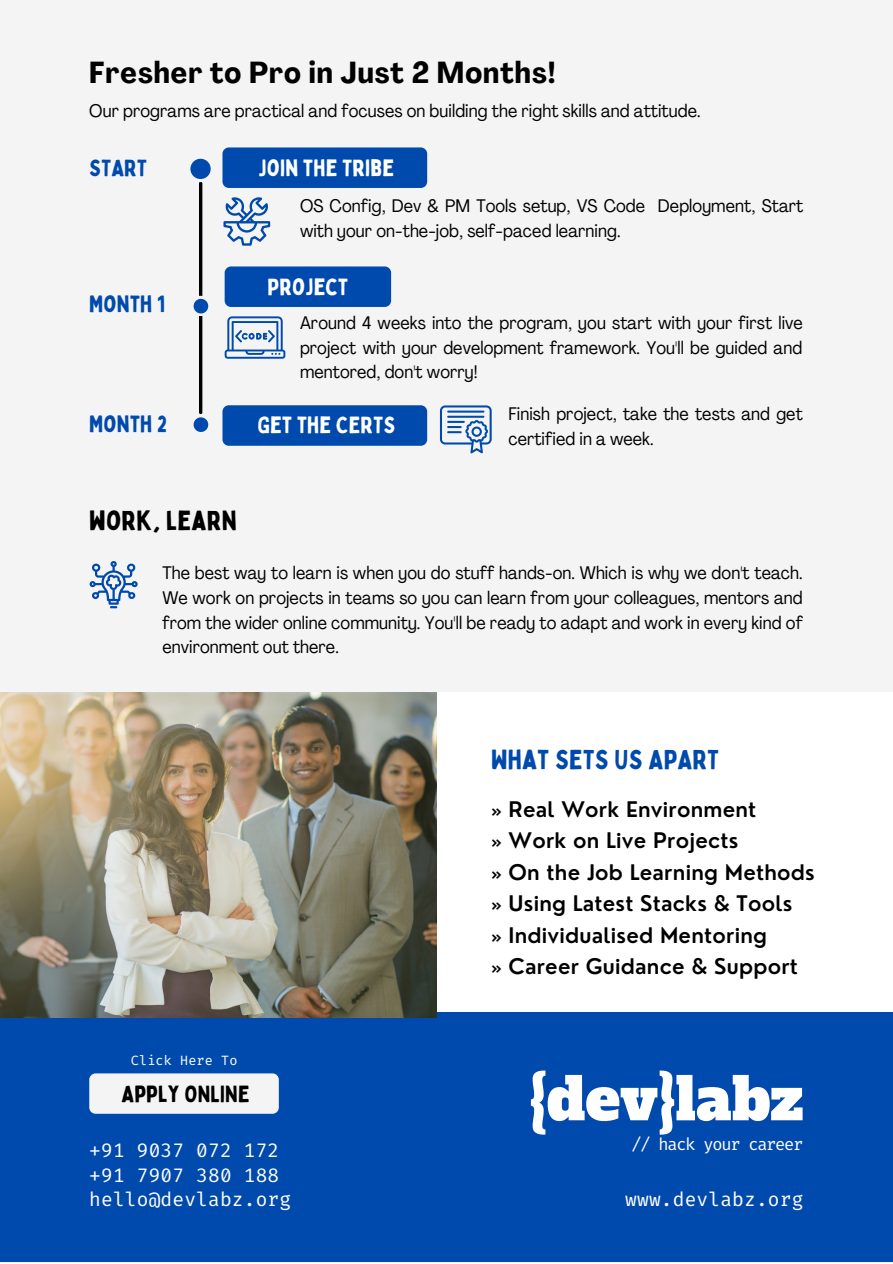
<style>
.page{position:relative;width:893px;height:1264px;background:#fff}
.page>*{position:absolute;margin:0;border:0;box-sizing:border-box;transform-origin:0 0}
.t1{font:58.2px "Alfa Slab One";color:#fff}
.t2{font:700 condensed 30px "Agrandir";letter-spacing:.035em;color:#000}
.t3{font:27px "Bobby Jones";letter-spacing:.01em;color:#004aad}
.t4{font:27px "Bobby Jones";letter-spacing:.01em;color:#000}
.t5{font:23.1px "Bobby Jones";letter-spacing:.01em;color:#fff}
.t6{font:23.1px "Bobby Jones";letter-spacing:.01em;color:#004aad}
.t7{font:22.95px "Bobby Jones";letter-spacing:.01em;color:#000}
.t8{font:600 21px/31.5px "Nourd";letter-spacing:.01em;color:#000}
.t9{font:19.5px/24.8px "Fira Code";letter-spacing:.01em;color:#fff}
.t10{font:condensed 18px/24.8px "Agrandir";letter-spacing:.005em;color:#000}
.t11{font:16.95px "Fira Code";letter-spacing:-.07em;color:#fff}
.t12{font:13.5px "Fira Code";letter-spacing:.01em;color:#fff}
</style>
<div class="page">
<div style="left:0;top:0;width:892px;height:1262px;background:#f4f4f4"></div>
<div style="left:0;top:1012px;width:892px;height:250px;background:#004aad"></div>
<hr style="left:199px;top:183px;width:3px;height:229px;background:#000">
<svg style="left:190px;top:158px;width:21px;height:21px"></svg>
<svg style="left:193px;top:414px;width:16px;height:18px"></svg>
<div style="left:225px;top:266px;width:166px;height:41px;background:#004aad;border-radius:6px"></div>
<svg style="left:223px;top:197px;width:47px;height:48px"></svg>
<svg style="left:440px;top:405px;width:51px;height:48px"></svg>
<div style="left:222px;top:147px;width:205px;height:41px;background:#004aad;border-radius:6px"></div>
<div style="left:222px;top:405px;width:205px;height:41px;background:#004aad;border-radius:6px"></div>
<svg style="left:193px;top:296px;width:16px;height:20px"></svg>
<svg style="left:225px;top:316px;width:60px;height:43px"></svg>
<svg style="left:89px;top:561px;width:49px;height:47px"></svg>
<div style="left:89px;top:1073px;width:190px;height:40px;background:#f4f4f4;border-radius:6px"></div>
<div style="left:0;top:692px;width:892px;height:319px;background:#fff"></div>
<img style="left:0;top:692px;width:436px;height:325px">
<h2 class="t2" style="left:89px;top:60px;width:468px">Fresher to Pro in Just 2 Months!</h2>
<p class="t10" style="left:89px;top:100px;width:612px">Our programs are practical and focuses on building the right skills and attitude.</p>
<p class="t6" style="left:89px;top:153px;width:59px">START</p>
<p class="t6" style="left:89px;top:289px;width:77px">MONTH 1</p>
<p class="t6" style="left:89px;top:410px;width:79px">MONTH 2</p>
<p class="t5" style="left:258px;top:153px;width:137px">JOIN THE TRIBE</p>
<p class="t10" style="left:300px;top:195px;width:505px">OS Config, Dev &amp; PM Tools setup, VS Code Deployment, Start with your on-the-job, self-paced learning.</p>
<p class="t5" style="left:267px;top:272px;width:82px">PROJECT</p>
<p class="t10" style="left:300px;top:312px;width:504px;text-align:justify">Around 4 weeks into the program, you start with your first live project with your development framework. You'll be guided and mentored, don't worry!</p>
<p class="t5" style="left:257px;top:411px;width:139px">GET THE CERTS</p>
<p class="t10" style="left:508px;top:403px;width:296px">Finish project, take the tests and get certified in a week.</p>
<h3 class="t4" style="left:89px;top:503px;width:149px">WORK, LEARN</h3>
<p class="t10" style="left:162px;top:562px;width:642px;text-align:justify">The best way to learn is when you do stuff hands-on. Which is why we don't teach.<br>We work on projects in teams so you can learn from your colleagues, mentors and from the wider online community. You'll be ready to adapt and work in every kind of environment out there.</p>
<h3 class="t3" style="left:491px;top:742px;width:229px">WHAT SETS US APART</h3>
<p class="t12" style="left:131px;top:1051px;width:108px">Click Here To</p>
<p class="t7" style="left:121px;top:1079px;width:130px">APPLY ONLINE</p>
<p class="t9" style="left:89px;top:1138px;width:203px">+91 9037 072 172 +91 7907 380 188 hello@devlabz.org</p>
<p class="t8" style="left:491px;top:793px;width:325px">» Real Work Environment<br>» Work on Live Projects<br>» On the Job Learning Methods » Using Latest Stacks &amp; Tools<br>» Individualised Mentoring<br>» Career Guidance &amp; Support</p>
<h1 class="t1" style="left:529px;top:1059px;width:275px">{dev}labz</h1>
<p class="t11" style="left:631px;top:1133px;width:173px">// hack your career</p>
<p class="t9" style="left:625px;top:1187px;width:180px">www.devlabz.org</p>
</div>
